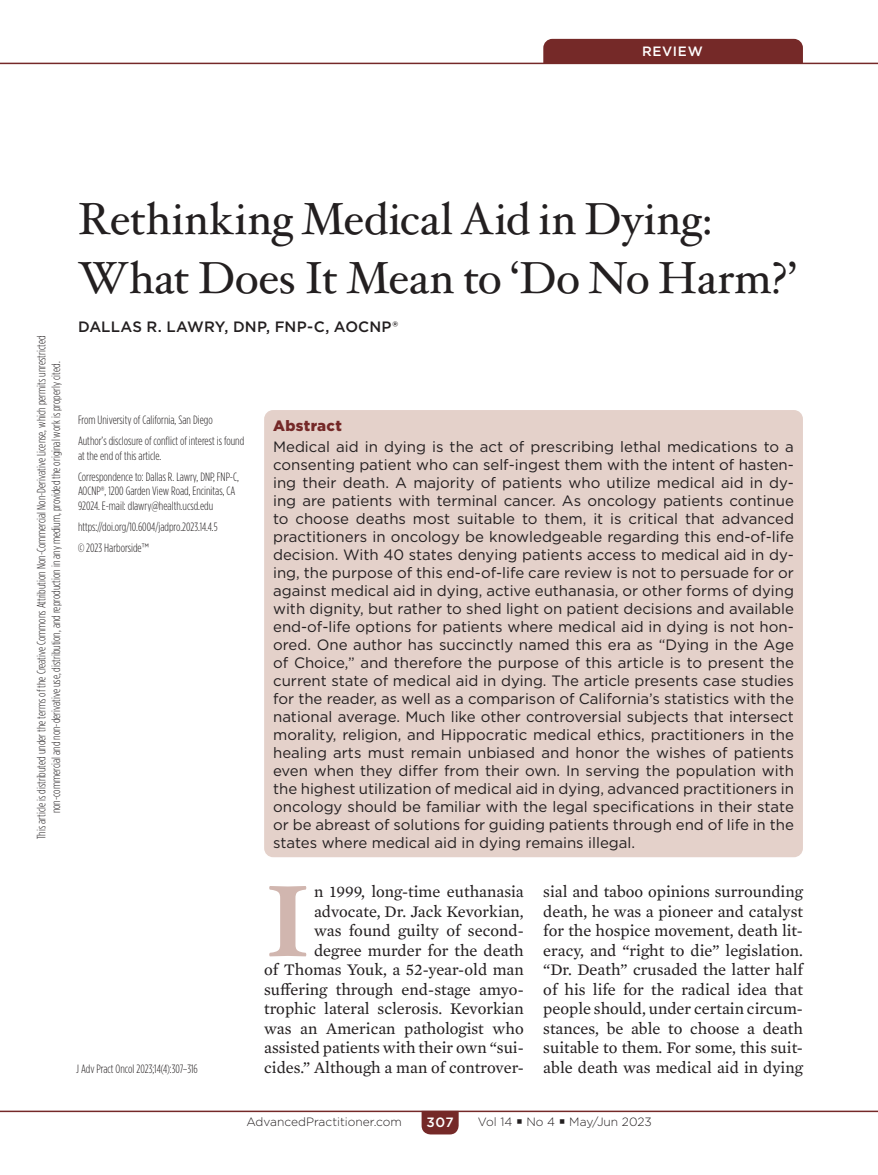
<style>
.page{position:relative;width:878px;height:1175px;background:#fff}
.page>*{position:absolute;margin:0;border:0;box-sizing:border-box;transform-origin:0 0}
.Body_txt___Drop_cap{font:700 101.25px "Hoefler Txt";color:#d1b6af}
.t1{font:45px/58.5px "Hoefler Txt";letter-spacing:-.005em;color:#231f20}
.Body_txt___Drop_cap-2{font:16.5px/19.5px "Mercury Text G2";color:#231f20;text-align:right}
.Abstract{font:15px/18px "Gotham";color:#231f20;text-align:justify}
.Author{font:500 15px "Gotham";letter-spacing:.01em;color:#231f20}
.Abstract_Title{font:900 15px "Gotham";letter-spacing:.025em;color:#752928}
.t2{font:500 13.5px "Gotham";letter-spacing:.05em;color:#fff}
.Correspondence_to{font:300 12px/14.4px "Gotham Condensed";color:#231f20}
.t3{font:300 12px "Gotham";color:#231f20}
.s1{font-family:"Gotham Narrow"}
</style>
<div class="page">
<hr style="left:0;top:1110px;width:878px;height:2px;background:#752928">
<svg style="left:421px;top:1110px;width:37px;height:24px"></svg>
<hr style="left:0;top:63px;width:878px;height:1px;background:#752928">
<div style="left:543px;top:39px;width:259px;height:24px;background:#752928"></div>
<div style="left:264px;top:410px;width:538px;height:447px;background:#e4d1ca;border-radius:9px"></div>
<p class="t2" style="left:642px;top:43px;width:62px">REVIEW</p>
<p class="Correspondence_to" style="left:34px;top:839px;width:505px;text-align:center;rotate:-90deg">This article is distributed under the terms of the Creative Commons Attribution Non-Commercial Non-Derivative License, which permits unrestricted non-commercial and non-derivative use, distribution, and reproduction in any medium, provided the original work is properly cited.</p>
<p class="t1" style="left:78px;top:188px;width:720px">Rethinking Medical Aid in Dying:<br>What Does It Mean to ‘Do No Harm?’</p>
<p class="Author" style="left:78px;top:316px;width:322px">DALLAS R. LAWRY, DNP, FNP-C, AOCNP®</p>
<p class="Correspondence_to" style="left:78px;top:412px;width:136px">From University of California, San Diego</p>
<p class="Correspondence_to" style="left:78px;top:434px;width:168px">Author’s disclosure of conflict of interest is found at the end of this article.</p>
<p class="Correspondence_to" style="left:78px;top:469px;width:162px">Correspondence to: Dallas R. Lawry, DNP, FNP-C,<br>AOCNP®, 1200 Garden View Road, Encinitas, CA<br>92024. E-mail: dlawry@health.ucsd.edu</p>
<p class="Correspondence_to" style="left:78px;top:519px;width:141px">https://doi.org/10.6004/jadpro.2023.14.4.5</p>
<p class="Correspondence_to" style="left:78px;top:540px;width:72px">© 2023 Harborside<span class="s1">™</span></p>
<p class="Correspondence_to" style="left:76px;top:1061px;width:123px">J Adv Pract Oncol 2023;14(4):307–316</p>
<p class="Abstract_Title" style="left:273px;top:415px;width:70px">Abstract</p>
<p class="Abstract" style="left:273px;top:437px;width:522px">Medical aid in dying is the act of prescribing lethal medications to a consenting patient who can self-ingest them with the intent of hasten&shy;ing their death. A majority of patients who utilize medical aid in dy&shy;ing are patients with terminal cancer. As oncology patients continue to choose deaths most suitable to them, it is critical that advanced practitioners in oncology be knowledgeable regarding this end-of-life decision. With 40 states denying patients access to medical aid in dy&shy;ing, the purpose of this end-of-life care review is not to persuade for or against medical aid in dying, active euthanasia, or other forms of dying with dignity, but rather to shed light on patient decisions and available end-of-life options for patients where medical aid in dying is not hon&shy;ored. One author has succinctly named this era as “Dying in the Age of Choice,” and therefore the purpose of this article is to present the current state of medical aid in dying. The article presents case studies for the reader, as well as a comparison of California’s statistics with the national average. Much like other controversial subjects that intersect morality, religion, and Hippocratic medical ethics, practitioners in the healing arts must remain unbiased and honor the wishes of patients even when they differ from their own. In serving the population with the highest utilization of medical aid in dying, advanced practitioners in oncology should be familiar with the legal specifications in their state or be abreast of solutions for guiding patients through end of life in the states where medical aid in dying remains illegal.</p>
<p class="Body_txt___Drop_cap-2" style="left:264px;top:881px;width:261px">n 1999, long-time euthanasia advocate, Dr. Jack Kevorkian,<br>was found guilty of second&shy;degree murder for the death<br>of Thomas Youk, a 52-year-old man suffering through end-stage amyo&shy;trophic lateral sclerosis. Kevorkian was an American pathologist who assisted patients with their own “sui&shy;cides.” Although a man of controver-</p>
<p class="Body_txt___Drop_cap-2" style="left:543px;top:881px;width:261px;text-align:justify">sial and taboo opinions surrounding death, he was a pioneer and catalyst for the hospice movement, death lit&shy;eracy, and “right to die” legislation. “Dr. Death” crusaded the latter half of his life for the radical idea that people should, under certain circum&shy;stances, be able to choose a death suitable to them. For some, this suit&shy;able death was medical aid in dying</p>
<p class="Body_txt___Drop_cap" style="left:264px;top:844px;width:49px">I</p>
<p class="t3" style="left:246px;top:1114px;width:157px">AdvancedPractitioner.com</p>
<p class="t2" style="left:426px;top:1113px;width:29px">307</p>
<p class="t3" style="left:478px;top:1113px;width:175px">Vol 14 ▪ No 4 ▪ May/Jun 2023</p>
</div>
